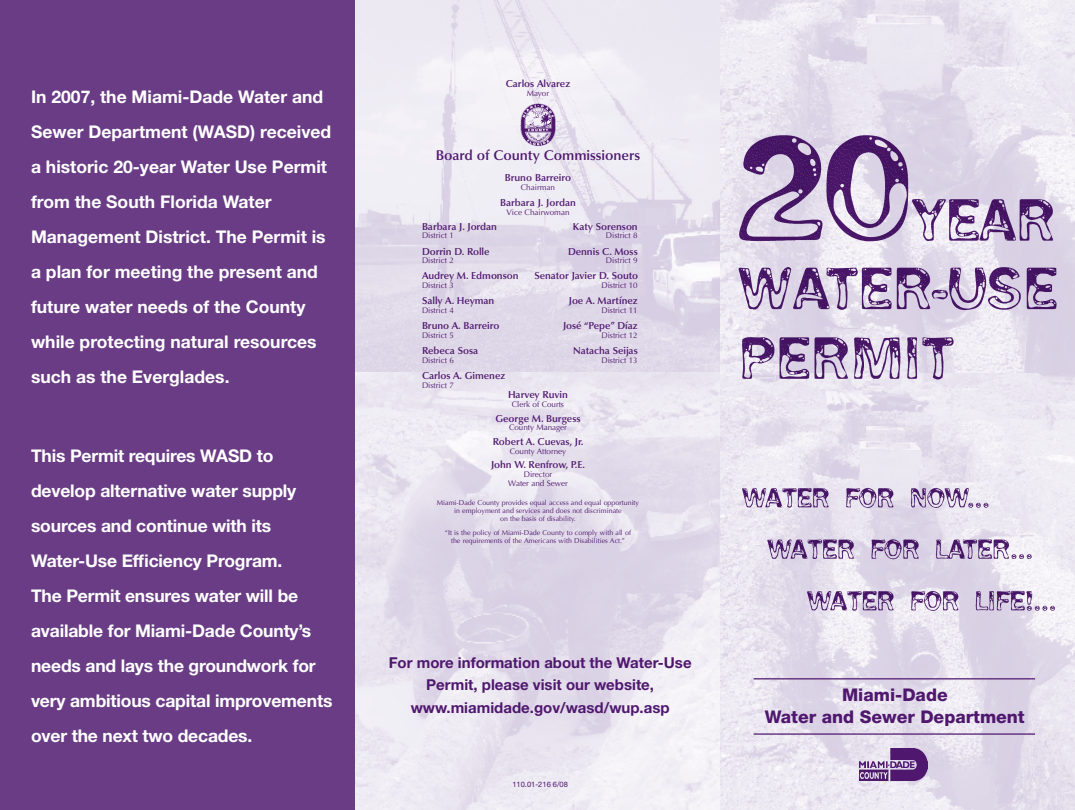
<style>
.page{position:relative;width:1075px;height:810px;background:#fff}
.page>*{position:absolute;margin:0;border:0;box-sizing:border-box;transform-origin:0 0}
.t1{font:700 17.5px/35px "Helvetica Neue LT Std";letter-spacing:-.01em;color:#fff}
.t2{font:800 17.5px/22.5px "Helvetica Neue LT Std";color:#4f186e;text-align:center}
.t3{font:700 15px/22.5px "Helvetica Neue LT Std";color:#4f186e;text-align:center}
.t4{font:600 14.12px "Optima LT Std";letter-spacing:-.005em;color:#4f186e}
.t5{font:600 10.12px "Optima LT Std";letter-spacing:-.005em;color:#4f186e}
.t6{font:8.12px/8.8px "Optima LT Std";letter-spacing:-.005em;color:#4f186e;text-align:center}
.t7{font:7.5px "Helvetica Neue LT Std";color:#4f186e}
.t8{font:7.12px/8.1px "Optima LT Std";color:#4f186e;text-align:center}
</style>
<div class="page">
<img style="left:356px;top:0;width:364px;height:372px">
<img style="left:354px;top:372px;width:720px;height:438px">
<img style="left:720px;top:0;width:354px;height:655px">
<div style="left:0;top:0;width:354px;height:810px;background:#693c85"></div>
<img style="left:859px;top:749px;width:68px;height:32px">
<svg style="left:531px;top:103px;width:6px;height:2px"></svg>
<hr style="left:753px;top:678px;width:281px;height:1px;background:#4f186e">
<hr style="left:753px;top:733px;width:281px;height:2px;background:#4f186e">
<p class="t1" style="left:31px;top:79px;width:302px">In 2007, the Miami-Dade Water and<br>Sewer Department (WASD) received a historic 20-year Water Use Permit from the South Florida Water<br>Management District. The Permit is a plan for meeting the present and future water needs of the County while protecting natural resources such as the Everglades.</p>
<p class="t1" style="left:31px;top:438px;width:303px">This Permit requires WASD to develop alternative water supply sources and continue with its<br>Water-Use Efficiency Program.<br>The Permit ensures water will be available for Miami-Dade County’s needs and lays the groundwork for very ambitious capital improvements over the next two decades.</p>
<p class="t5" style="left:505px;top:78px;width:66px">Carlos Alvarez</p>
<p class="t6" style="left:527px;top:89px;width:24px">Mayor</p>
<p class="t4" style="left:435px;top:147px;width:206px">Board of County Commissioners</p>
<p class="t5" style="left:504px;top:172px;width:68px">Bruno Barreiro</p>
<p class="t6" style="left:521px;top:183px;width:36px">Chairman</p>
<p class="t5" style="left:500px;top:197px;width:77px">Barbara J. Jordan</p>
<p class="t6" style="left:506px;top:208px;width:65px">Vice Chairwoman</p>
<p class="t5" style="left:422px;top:220px;width:76px">Barbara J. Jordan</p>
<p class="t5" style="left:573px;top:220px;width:66px">Katy Sorenson</p>
<p class="t6" style="left:422px;top:231px;width:33px">District 1</p>
<p class="t6" style="left:606px;top:231px;width:33px">District 8</p>
<p class="t5" style="left:422px;top:245px;width:69px">Dorrin D. Rolle</p>
<p class="t5" style="left:568px;top:245px;width:71px">Dennis C. Moss</p>
<p class="t6" style="left:422px;top:256px;width:33px">District 2</p>
<p class="t6" style="left:606px;top:256px;width:33px">District 9</p>
<p class="t5" style="left:422px;top:270px;width:98px">Audrey M. Edmonson</p>
<p class="t5" style="left:534px;top:270px;width:105px">Senator Javier D. Souto</p>
<p class="t6" style="left:422px;top:281px;width:33px">District 3</p>
<p class="t6" style="left:601px;top:281px;width:38px">District 10</p>
<p class="t5" style="left:422px;top:295px;width:74px">Sally A. Heyman</p>
<p class="t5" style="left:569px;top:295px;width:70px">Joe A. Martínez</p>
<p class="t6" style="left:422px;top:306px;width:33px">District 4</p>
<p class="t6" style="left:601px;top:306px;width:38px">District 11</p>
<p class="t5" style="left:422px;top:320px;width:79px">Bruno A. Barreiro</p>
<p class="t5" style="left:563px;top:320px;width:76px">José “Pepe” Díaz</p>
<p class="t6" style="left:422px;top:331px;width:33px">District 5</p>
<p class="t6" style="left:601px;top:331px;width:38px">District 12</p>
<p class="t5" style="left:422px;top:345px;width:58px">Rebeca Sosa</p>
<p class="t5" style="left:573px;top:345px;width:66px">Natacha Seijas</p>
<p class="t6" style="left:422px;top:356px;width:33px">District 6</p>
<p class="t6" style="left:601px;top:356px;width:38px">District 13</p>
<p class="t5" style="left:422px;top:370px;width:85px">Carlos A. Gimenez</p>
<p class="t6" style="left:422px;top:381px;width:33px">District 7</p>
<p class="t5" style="left:508px;top:389px;width:61px">Harvey Ruvin</p>
<p class="t6" style="left:512px;top:400px;width:54px">Clerk of Courts</p>
<p class="t5" style="left:495px;top:412px;width:87px">George M. Burgess</p>
<p class="t6" style="left:509px;top:423px;width:59px">County Manager</p>
<p class="t5" style="left:493px;top:436px;width:92px">Robert A. Cuevas, Jr.</p>
<p class="t6" style="left:509px;top:447px;width:58px">County Attorney</p>
<p class="t5" style="left:491px;top:459px;width:96px">John W. Renfrow, P.E.</p>
<p class="t6" style="left:508px;top:470px;width:61px">Director<br>Water and Sewer</p>
<p class="t8" style="left:437px;top:498px;width:204px">Miami-Dade County provides equal access and equal opportunity in employment and services and does not discriminate<br>on the basis of disability.</p>
<p class="t8" style="left:445px;top:529px;width:187px">“It is the policy of Miami-Dade County to comply with all of the requirements of the Americans with Disabilities Act.”</p>
<p class="t3" style="left:389px;top:651px;width:304px">For more information about the Water-Use<br>Permit, please visit our website, www.miamidade.gov/wasd/wup.asp</p>
<p class="t7" style="left:512px;top:780px;width:57px">110.01-216 6/08</p>
<p class="t2" style="left:765px;top:683px;width:261px">Miami-Dade<br>Water and Sewer Department</p>
</div>
